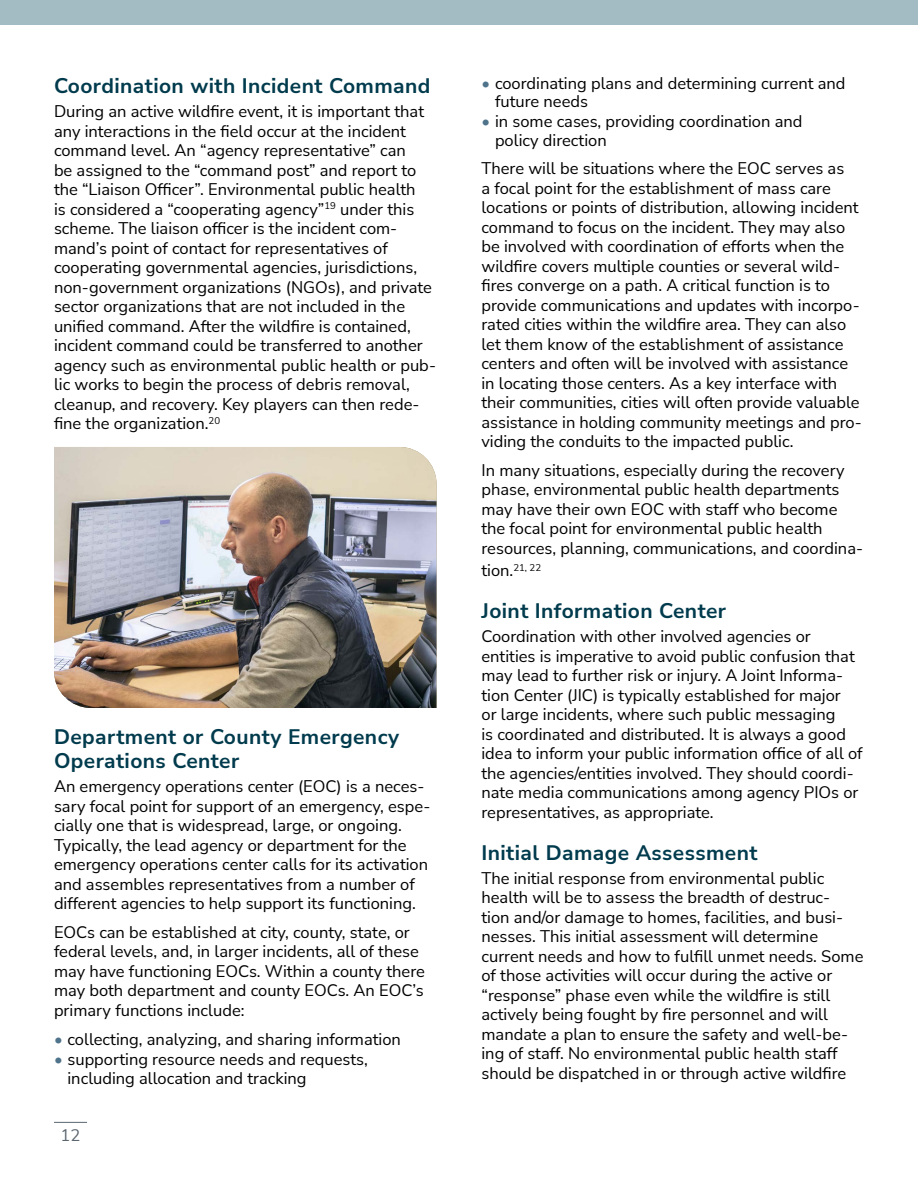
<style>
.page{position:relative;width:918px;height:1188px;background:#fff}
.page>*{position:absolute;margin:0;border:0;box-sizing:border-box;transform-origin:0 0}
.Heading_3{font:700 21px/24px "Nunito Sans";letter-spacing:.02em;color:#003b4d}
.t1{font:16.5px/19.5px "Nunito Sans";color:#000}
.t2{font:16.5px "Nunito Sans";color:#5b6670}
.s1{color:#4e738a}
</style>
<div class="page">
<div style="left:0;top:0;width:918px;height:25px;background:#a3bbc3"></div>
<img style="left:54px;top:447px;width:382px;height:261px">
<hr style="left:54px;top:1122px;width:33px;height:1px;background:#5b6670">
<p class="Heading_3" style="left:54px;top:73px;width:378px">Coordination with Incident Command</p>
<p class="t1" style="left:54px;top:101px;width:384px">During an active wildfire event, it is important that any interactions in the field occur at the incident command level. An “agency representative” can<br>be assigned to the “command post” and report to the “Liaison Officer”. Environmental public health<br>is considered a “cooperating agency”<sup>19</sup> under this scheme. The liaison officer is the incident com&shy;mand’s point of contact for representatives of cooperating governmental agencies, jurisdictions, non-government organizations (NGOs), and private sector organizations that are not included in the unified command. After the wildfire is contained, incident command could be transferred to another agency such as environmental public health or pub&shy;lic works to begin the process of debris removal, cleanup, and recovery. Key players can then rede&shy;fine the organization.<sup>20</sup></p>
<p class="Heading_3" style="left:54px;top:724px;width:347px">Department or County Emergency<br>Operations Center</p>
<p class="t1" style="left:54px;top:776px;width:378px">An emergency operations center (EOC) is a neces&shy;sary focal point for support of an emergency, espe&shy;cially one that is widespread, large, or ongoing.<br>Typically, the lead agency or department for the emergency operations center calls for its activation and assembles representatives from a number of different agencies to help support its functioning.</p>
<p class="t1" style="left:54px;top:922px;width:372px">EOCs can be established at city, county, state, or federal levels, and, in larger incidents, all of these may have functioning EOCs. Within a county there may both department and county EOCs. An EOC’s primary functions include:</p>
<p class="t1" style="left:54px;top:1029px;width:348px"><span class="s1">•</span> collecting, analyzing, and sharing information</p>
<p class="t1" style="left:68px;top:1049px;width:302px;line-height:18.6px;text-indent:-14px"><span class="s1">•</span> supporting resource needs and requests, including allocation and tracking</p>
<p class="t2" style="left:61px;top:1124px;width:21px">12</p>
<p class="t1" style="left:495px;top:73px;width:352px;line-height:18.6px;text-indent:-14px"><span class="s1">•</span> coordinating plans and determining current and future needs</p>
<p class="t1" style="left:495px;top:112px;width:309px;line-height:18.6px;text-indent:-14px"><span class="s1">•</span> in some cases, providing coordination and policy direction</p>
<p class="t1" style="left:482px;top:158px;width:382px">There will be situations where the EOC serves as<br>a focal point for the establishment of mass care locations or points of distribution, allowing incident command to focus on the incident. They may also be involved with coordination of efforts when the wildfire covers multiple counties or several wild&shy;fires converge on a path. A critical function is to provide communications and updates with incorpo&shy;rated cities within the wildfire area. They can also let them know of the establishment of assistance centers and often will be involved with assistance in locating those centers. As a key interface with their communities, cities will often provide valuable assistance in holding community meetings and pro&shy;viding the conduits to the impacted public.</p>
<p class="t1" style="left:482px;top:460px;width:383px">In many situations, especially during the recovery phase, environmental public health departments may have their own EOC with staff who become the focal point for environmental public health resources, planning, communications, and coordina-</p>
<p class="t1" style="left:482px;top:560px;width:61px">tion.<sup>21,</sup> <sup>22</sup></p>
<p class="Heading_3" style="left:482px;top:598px;width:246px">Joint Information Center</p>
<p class="t1" style="left:482px;top:626px;width:383px">Coordination with other involved agencies or entities is imperative to avoid public confusion that may lead to further risk or injury. A Joint Informa&shy;tion Center (JIC) is typically established for major<br>or large incidents, where such public messaging<br>is coordinated and distributed. It is always a good idea to inform your public information office of all of the agencies/entities involved. They should coordi&shy;nate media communications among agency PIOs or representatives, as appropriate.</p>
<p class="Heading_3" style="left:482px;top:840px;width:278px">Initial Damage Assessment</p>
<p class="t1" style="left:482px;top:868px;width:384px">The initial response from environmental public health will be to assess the breadth of destruc-<br>tion and/or damage to homes, facilities, and busi&shy;nesses. This initial assessment will determine current needs and how to fulfill unmet needs. Some of those activities will occur during the active or “response” phase even while the wildfire is still actively being fought by fire personnel and will mandate a plan to ensure the safety and well-be&shy;ing of staff. No environmental public health staff should be dispatched in or through active wildfire</p>
</div>
